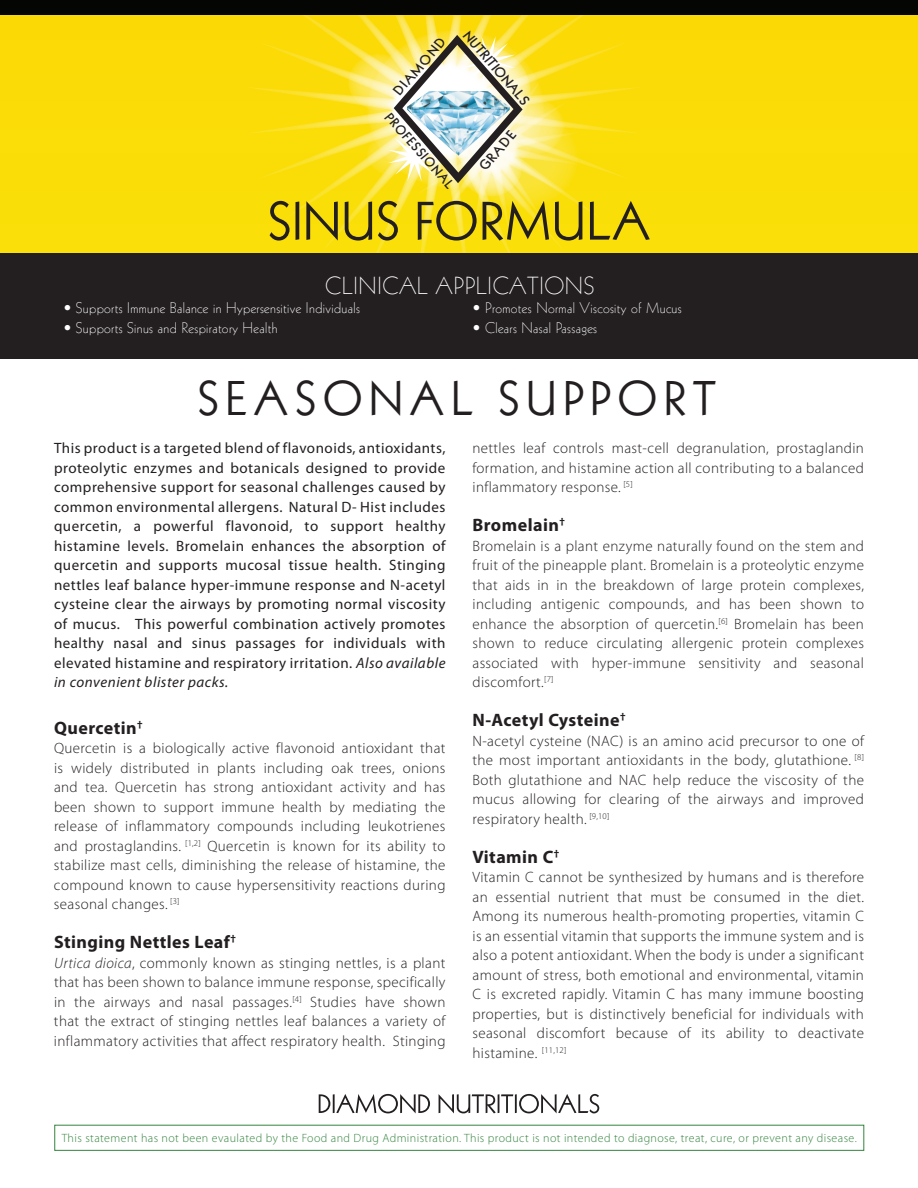
<style>
.page{position:relative;width:918px;height:1188px;background:#fff}
.page>*{position:absolute;margin:0;border:0;box-sizing:border-box;transform-origin:0 0}
.t1{font:52.5px "Kabel LT Std";letter-spacing:.025em;color:#231f20}
.t2{font:47.25px "Kabel LT Std";letter-spacing:.15em;color:#231f20}
.t3{font:300 24px "Kabel LT Std";letter-spacing:.025em;color:#fff}
.t4{font:700 18px "Myriad Pro";letter-spacing:.025em;color:#231f20}
.t5{font:300 15px/19.5px "Myriad Pro";letter-spacing:.025em;color:#231f20;text-align:justify}
.t6{font:15px/19.5px "Myriad Pro";letter-spacing:.035em;color:#231f20;text-align:justify}
.t7{font:300 15px "Kabel LT Std";letter-spacing:.025em;color:#fff}
.t8{font:800 13.5px "Kabel LT Std";color:#231f20}
.t9{font:800 13.05px "Kabel LT Std";color:#231f20;scale:.94 1}
.t10{font:300 12px "Myriad Pro";letter-spacing:.035em;color:#34843e}
.s1{font-style:italic}
</style>
<div class="page">
<div style="left:0;top:0;width:918px;height:299px;background:#fbdc07"></div>
<svg style="left:319px;top:1094px;width:111px;height:19px"></svg>
<svg style="left:439px;top:1094px;width:160px;height:19px"></svg>
<svg style="left:245px;top:15px;width:397px;height:239px"></svg>
<svg style="left:367px;top:30px;width:177px;height:158px"></svg>
<svg style="left:348px;top:54px;width:62px;height:56px;background:#fbe96f"></svg>
<svg style="left:367px;top:133px;width:46px;height:42px"></svg>
<svg style="left:388px;top:35px;width:192px;height:195px"></svg>
<img style="left:407px;top:92px;width:103px;height:63px">
<div style="left:0;top:254px;width:918px;height:105px;background:#231f20"></div>
<div style="left:0;top:0;width:918px;height:15px;background:#050504"></div>
<div style="left:55px;top:1125px;width:809px;height:26px;border:1px solid #34843e"></div>
<p class="t8" style="left:390px;top:87px;width:73px;rotate:-48deg">DIAMOND</p>
<p class="t8" style="left:472px;top:28px;width:94px;rotate:49deg">NUTRITIONALS</p>
<p class="t8" style="left:476px;top:163px;width:48px;rotate:-49deg">GRADE</p>
<p class="t9" style="left:393px;top:110px;width:103px;rotate:48deg">PROFESSIONAL</p>
<h1 class="t1" style="left:268px;top:191px;width:384px">SINUS FORMULA</h1>
<h3 class="t3" style="left:325px;top:272px;width:271px">CLINICAL APPLICATIONS</h3>
<p class="t7" style="left:64px;top:300px;width:298px">• Supports Immune Balance in Hypersensitive Individuals</p>
<p class="t7" style="left:64px;top:319px;width:215px">• Supports Sinus and Respiratory Health</p>
<p class="t7" style="left:473px;top:300px;width:210px">• Promotes Normal Viscosity of Mucus</p>
<p class="t7" style="left:473px;top:319px;width:126px">• Clears Nasal Passages</p>
<h2 class="t2" style="left:198px;top:371px;width:520px">SEASONAL SUPPORT</h2>
<p class="t6" style="left:54px;top:438px;width:393px">This product is a targeted blend of flavonoids, antioxidants, proteolytic enzymes and botanicals designed to provide comprehensive support for seasonal challenges caused by common environmental allergens. Natural D- Hist includes quercetin, a powerful flavonoid, to support healthy histamine levels. Bromelain enhances the absorption of quercetin and supports mucosal tissue health. Stinging nettles leaf balance hyper-immune response and N-acetyl cysteine clear the airways by promoting normal viscosity of mucus. This powerful combination actively promotes healthy nasal and sinus passages for individuals with elevated histamine and respiratory irritation. <span class="s1">Also available in convenient blister packs.</span></p>
<p class="t4" style="left:54px;top:716px;width:90px">Quercetin<sup>†</sup></p>
<p class="t5" style="left:54px;top:738px;width:393px">Quercetin is a biologically active flavonoid antioxidant that is widely distributed in plants including oak trees, onions and tea. Quercetin has strong antioxidant activity and has been shown to support immune health by mediating the release of inflammatory compounds including leukotrienes and prostaglandins. <sup>[1,2]</sup> Quercetin is known for its ability to stabilize mast cells, diminishing the release of histamine, the compound known to cause hypersensitivity reactions during seasonal changes. <sup>[3]</sup></p>
<p class="t4" style="left:54px;top:931px;width:184px">Stinging Nettles Leaf<sup>†</sup></p>
<p class="t5" style="left:54px;top:953px;width:393px"><span class="s1">Urtica dioica</span>, commonly known as stinging nettles, is a plant that has been shown to balance immune response, specifically in the airways and nasal passages.<sup>[4]</sup> Studies have shown that the extract of stinging nettles leaf balances a variety of inflammatory activities that affect respiratory health. Stinging</p>
<p class="t5" style="left:472px;top:438px;width:393px">nettles leaf controls mast-cell degranulation, prostaglandin formation, and histamine action all contributing to a balanced inflammatory response. <sup>[5]</sup></p>
<p class="t4" style="left:472px;top:514px;width:94px">Bromelain<sup>†</sup></p>
<p class="t5" style="left:472px;top:536px;width:393px">Bromelain is a plant enzyme naturally found on the stem and fruit of the pineapple plant. Bromelain is a proteolytic enzyme that aids in in the breakdown of large protein complexes, including antigenic compounds, and has been shown to enhance the absorption of quercetin.<sup>[6]</sup> Bromelain has been shown to reduce circulating allergenic protein complexes associated with hyper-immune sensitivity and seasonal discomfort.<sup>[7]</sup></p>
<p class="t4" style="left:472px;top:709px;width:155px">N-Acetyl Cysteine<sup>†</sup></p>
<p class="t5" style="left:472px;top:731px;width:393px">N-acetyl cysteine (NAC) is an amino acid precursor to one of the most important antioxidants in the body, glutathione. <sup>[8] </sup>Both glutathione and NAC help reduce the viscosity of the mucus allowing for clearing of the airways and improved respiratory health. <sup>[9,10]</sup></p>
<p class="t4" style="left:472px;top:845px;width:88px">Vitamin C<sup>†</sup></p>
<p class="t5" style="left:472px;top:867px;width:393px">Vitamin C cannot be synthesized by humans and is therefore an essential nutrient that must be consumed in the diet.<br>Among its numerous health-promoting properties, vitamin C is an essential vitamin that supports the immune system and is also a potent antioxidant. When the body is under a significant amount of stress, both emotional and environmental, vitamin C is excreted rapidly. Vitamin C has many immune boosting properties, but is distinctively beneficial for individuals with seasonal discomfort because of its ability to deactivate histamine. <sup>[11,12]</sup></p>
<p class="t10" style="left:62px;top:1131px;width:797px">This statement has not been evaulated by the Food and Drug Administration. This product is not intended to diagnose, treat, cure, or prevent any disease.</p>
</div>
